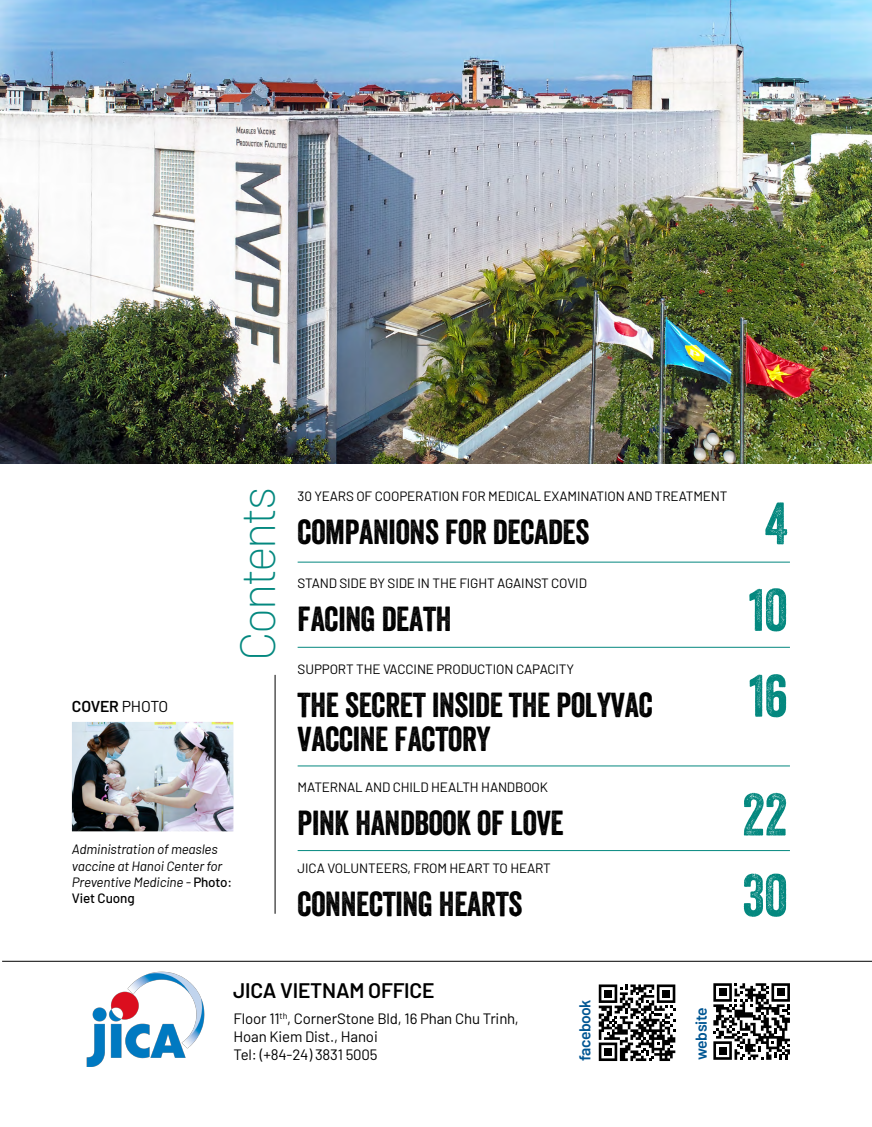
<style>
.page{position:relative;width:872px;height:1127px;background:#fff}
.page>*{position:absolute;margin:0;border:0;box-sizing:border-box;transform-origin:0 0}
.t1{font:57.75px/86.1px "SVN Veneer";letter-spacing:-.01em;color:#04887f;text-align:justify}
.t2{font:200 48.75px "Barlow";letter-spacing:-.05em;color:#04887f}
.t3{font:33.75px/34.5px "SVN Veneer";letter-spacing:-.01em;color:#000}
.t4{font:600 21px "Barlow";letter-spacing:-.01em;color:#000}
.t5{font:600 15.75px "Barlow";letter-spacing:-.03em;color:#005693}
.t6{font:600 15.75px "Barlow";letter-spacing:-.015em;color:#000}
.t7{font:15px/18px "Barlow";letter-spacing:-.01em;color:#000}
.t8{font:13.5px "Barlow";letter-spacing:-.01em;color:#000}
.t9{font:italic 13.5px/16.2px "Barlow";letter-spacing:-.01em;color:#000}
.s1{font-weight:400}
.s2{font-weight:500;font-style:normal}
</style>
<div class="page">
<img style="left:87px;top:971px;width:117px;height:95px">
<svg style="left:599px;top:984px;width:76px;height:77px"></svg>
<div style="left:604px;top:1048px;width:8px;height:8px;background:#000"></div>
<svg style="left:713px;top:983px;width:77px;height:77px"></svg>
<hr style="left:275px;top:675px;width:1px;height:239px;background:#000">
<hr style="left:2px;top:961px;width:870px;height:1px;background:#000">
<img style="left:1px;top:0;width:871px;height:463px">
<hr style="left:298px;top:562px;width:492px;height:1px;background:#04887f">
<hr style="left:298px;top:647px;width:492px;height:1px;background:#04887f">
<hr style="left:298px;top:766px;width:492px;height:1px;background:#04887f">
<hr style="left:298px;top:850px;width:492px;height:1px;background:#04887f">
<img style="left:72px;top:722px;width:161px;height:109px">
<p class="t6" style="left:72px;top:695px;width:96px">COVER <span class="s1">PHOTO</span></p>
<h2 class="t2" style="left:223px;top:661px;width:175px;rotate:-90deg">Contents</h2>
<p class="t9" style="left:72px;top:840px;width:162px">Administration of measles vaccine at Hanoi Center for<br>Preventive Medicine - <span class="s2">Photo:<br>Viet Cuong</span></p>
<p class="t8" style="left:298px;top:487px;width:429px">30 YEARS OF COOPERATION FOR MEDICAL EXAMINATION AND TREATMENT</p>
<h3 class="t3" style="left:298px;top:512px;width:293px">COMPANIONS FOR DECADES</h3>
<p class="t8" style="left:298px;top:573px;width:291px">STAND SIDE BY SIDE IN TH E FIGHT AGAINST COVI D</p>
<h3 class="t3" style="left:298px;top:598px;width:155px">FACING DEATH</h3>
<p class="t8" style="left:298px;top:659px;width:278px">SUPPORT TH E VACCINE PRODUCTION CAPACITY</p>
<h3 class="t3" style="left:298px;top:684px;width:357px">THE SECRET INSIDE THE POLYVAC<br>VACCINE FACTORY</h3>
<p class="t8" style="left:298px;top:778px;width:250px">MATERNAL AND CH ILD HEALTH HANDBOOK</p>
<h3 class="t3" style="left:298px;top:803px;width:268px">PINK HANDBOOK OF LOVE</h3>
<p class="t8" style="left:298px;top:858px;width:252px">JI CA VOLUNTEERS, FROM HEART TO HEART</p>
<h3 class="t3" style="left:298px;top:883px;width:226px">CONNECTING HEARTS</h3>
<h1 class="t1" style="left:749px;top:475px;width:40px">4<br>10<br>16</h1>
<h1 class="t1" style="left:742px;top:769px;width:47px;line-height:80.7px">22<br>30</h1>
<h3 class="t4" style="left:233px;top:975px;width:203px">JICA VIETNAM OFFICE</h3>
<p class="t7" style="left:233px;top:1008px;width:287px">FLOOR 11<sup>TH</sup>, CORNERSTONE BLD, 16 PHAN CHU TRINH,<br>HOAN KIEM DIST., HANOI<br>TEL: (+84-24) 3831 5005</p>
<p class="t5" style="left:573px;top:1061px;width:63px;rotate:-90deg">facebook</p>
<p class="t5" style="left:689px;top:1060px;width:54px;rotate:-90deg">website</p>
</div>
